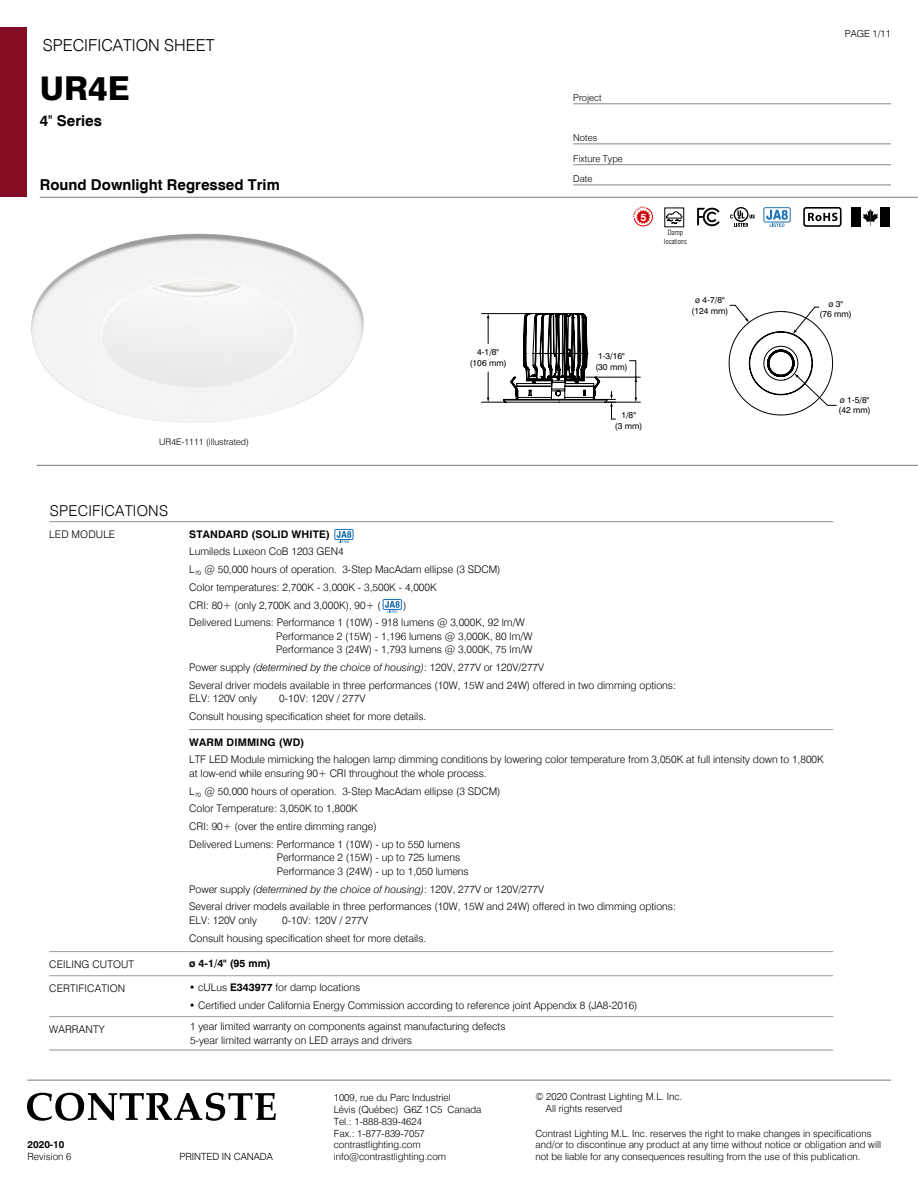
<style>
.page{position:relative;width:918px;height:1188px;background:#fff}
.page>*{position:absolute;margin:0;border:0;box-sizing:border-box;transform-origin:0 0}
.t1{font:800 33px "Swiss 721 BT";color:#000}
.t2{font:300 16.5px "Swiss 721 BT";color:#000}
.t3{font:700 15px "Swiss 721 BT";color:#000}
.t4{font:300 15px "Swiss 721 BT";letter-spacing:.015em;color:#000}
.t5{font:700 10.65px "Swiss 721 BT";color:#fff}
.t6{font:300 10.5px/17.7px "Swiss 721 BT";color:#000}
.t7{font:700 10.5px "Swiss 721 BT";letter-spacing:.015em;color:#000}
.t8{font:300 9.9px/11.9px "Swiss 721 BT";color:#000}
.t9{font:700 9.9px "Swiss 721 BT";color:#000}
.t10{font:300 9.75px "Swiss 721 BT";color:#000}
.t11{font:300 9.45px/20.2px "Swiss 721 BT";color:#000}
.t12{font:300 9px "Swiss 721 BT";color:#000}
.t13{font:8.55px/10.4px "Swiss 721 BT";color:#000;text-align:center}
.t14{font:300 condensed 7.2px/8.6px "Swiss 721 BT";letter-spacing:-.005em;color:#000;text-align:center}
.s1{font-family:"Arial Narrow";font-weight:400}
.s2{font-style:italic}
.s3{font-weight:700}
</style>
<div class="page">
<div style="left:0;top:27px;width:27px;height:170px;background:#870d27"></div>
<hr style="left:40px;top:197px;width:878px;height:1px;background:#878787">
<hr style="left:573px;top:104px;width:318px;height:1px;background:#878787">
<hr style="left:573px;top:144px;width:318px;height:1px;background:#878787">
<hr style="left:573px;top:164px;width:318px;height:1px;background:#878787">
<hr style="left:573px;top:185px;width:318px;height:1px;background:#878787">
<hr style="left:27px;top:1080px;width:864px;height:1px;background:#878787">
<svg style="left:27px;top:1093px;width:249px;height:28px"></svg>
<svg style="left:666px;top:211px;width:16px;height:5px"></svg>
<div style="left:880px;top:207px;width:10px;height:20px;background:#000"></div>
<div style="left:851px;top:207px;width:10px;height:20px;background:#000"></div>
<svg style="left:863px;top:209px;width:15px;height:17px"></svg>
<svg style="left:734px;top:207px;width:15px;height:15px"></svg>
<svg style="left:735px;top:208px;width:12px;height:13px"></svg>
<svg style="left:730px;top:210px;width:25px;height:6px"></svg>
<div style="left:763px;top:207px;width:28px;height:15px;border:1px solid #1d71b8;border-radius:2px"></div>
<svg style="left:766px;top:210px;width:22px;height:6px"></svg>
<div style="left:803px;top:207px;width:39px;height:20px;border:2px solid #000;border-radius:2px"></div>
<svg style="left:808px;top:213px;width:30px;height:8px"></svg>
<svg style="left:697px;top:207px;width:23px;height:9px"></svg>
<hr style="left:49px;top:521px;width:140px;height:1px;background:#9d9d9c">
<hr style="left:189px;top:521px;width:644px;height:1px;background:#9d9d9c">
<hr style="left:49px;top:951px;width:140px;height:1px;background:#9d9d9c">
<hr style="left:49px;top:975px;width:140px;height:1px;background:#9d9d9c">
<hr style="left:49px;top:1016px;width:140px;height:1px;background:#9d9d9c">
<hr style="left:189px;top:729px;width:644px;height:1px;background:#9d9d9c">
<hr style="left:189px;top:951px;width:644px;height:1px;background:#9d9d9c">
<hr style="left:189px;top:975px;width:644px;height:1px;background:#9d9d9c">
<hr style="left:189px;top:1016px;width:644px;height:1px;background:#9d9d9c">
<hr style="left:49px;top:1049px;width:140px;height:2px;background:#9d9d9c">
<hr style="left:189px;top:1049px;width:644px;height:2px;background:#9d9d9c">
<svg style="left:481px;top:216px;width:352px;height:199px"></svg>
<hr style="left:37px;top:465px;width:881px;height:1px;background:#878787">
<div style="left:383px;top:599px;width:19px;height:11px;border:1px solid #1d71b8"></div>
<svg style="left:385px;top:601px;width:15px;height:12px"></svg>
<div style="left:335px;top:529px;width:18px;height:11px;border:1px solid #1d71b8"></div>
<svg style="left:337px;top:531px;width:14px;height:12px"></svg>
<img style="left:31px;top:233px;width:333px;height:190px">
<svg style="left:633px;top:207px;width:20px;height:19px"></svg>
<h2 class="t2" style="left:43px;top:35px;width:173px">SPECIFICATION SHEET</h2>
<h1 class="t1" style="left:40px;top:68px;width:92px">UR4E</h1>
<h3 class="t3" style="left:40px;top:112px;width:64px">4<span class="s1">"</span> Series</h3>
<h3 class="t3" style="left:40px;top:175px;width:242px">Round Downlight Regressed Trim</h3>
<p class="t12" style="left:159px;top:436px;width:91px">UR4E-1111 (illustrated)</p>
<h3 class="t4" style="left:50px;top:502px;width:120px">SPECIFICATIONS</h3>
<p class="t10" style="left:845px;top:28px;width:48px">PAGE 1/11</p>
<p class="t11" style="left:573px;top:87px;width:30px">Project</p>
<p class="t11" style="left:573px;top:127px;width:26px">Notes</p>
<p class="t11" style="left:573px;top:148px;width:51px">Fixture Type<br>Date</p>
<p class="t5" style="left:640px;top:210px;width:8px">5</p>
<p class="t14" style="left:664px;top:228px;width:25px">Damp locations</p>
<p class="t13" style="left:470px;top:347px;width:39px">4-1/8" (106 mm)</p>
<p class="t13" style="left:595px;top:351px;width:34px">1-3/16" (30 mm)</p>
<p class="t13" style="left:615px;top:410px;width:29px">1/8"<br>(3 mm)</p>
<p class="t13" style="left:691px;top:295px;width:39px">ø 4-7/8" (124 mm)</p>
<p class="t13" style="left:820px;top:298px;width:34px">ø 3"<br>(76 mm)</p>
<p class="t13" style="left:838px;top:394px;width:34px;text-align:left">ø 1-5/8" (42 mm)</p>
<p class="t6" style="left:49px;top:525px;width:68px">LED MODULE</p>
<p class="t7" style="left:189px;top:528px;width:142px">STANDARD (SOLID WHITE)</p>
<p class="t6" style="left:189px;top:543px;width:313px">Lumileds Luxeon CoB 1203 GEN4<br>L<sub>70</sub> @ 50,000 hours of operation. 3-Step MacAdam ellipse (3 SDCM)<br>Color temperatures: 2,700K - 3,000K - 3,500K - 4,000K<br>CRI: 80+ (only 2,700K and 3,000K), 90+ (</p>
<p class="t6" style="left:189px;top:596px;width:337px;text-indent:214px">)<br>Delivered Lumens: Performance 1 (10W) - 918 lumens @ 3,000K, 92 lm/W</p>
<p class="t6" style="left:276px;top:629px;width:258px;line-height:13.5px">Performance 2 (15W) - 1,196 lumens @ 3,000K, 80 lm/W<br>Performance 3 (24W) - 1,793 lumens @ 3,000K, 75 lm/W</p>
<p class="t6" style="left:189px;top:659px;width:488px">Power supply <span class="s2">(determined by the choice of housing)</span>: 120V, 277V or 120V/277V<br>Several driver models available in three performances (10W, 15W and 24W) offered in two dimming options:</p>
<p class="t6" style="left:189px;top:690px;width:69px">ELV: 120V only</p>
<p class="t6" style="left:189px;top:690px;width:239px;text-indent:90px">0-10V: 120V / 277V<br>Consult housing specification sheet for more details.</p>
<p class="t7" style="left:189px;top:736px;width:117px">WARM DIMMING (WD)</p>
<p class="t6" style="left:189px;top:753px;width:636px;line-height:13.5px">LTF LED Module mimicking the halogen lamp dimming conditions by lowering color temperature from 3,050K at full intensity down to 1,800K at low-end while ensuring 90+ CRI throughout the whole process.</p>
<p class="t6" style="left:189px;top:782px;width:313px">L<sub>70</sub> @ 50,000 hours of operation. 3-Step MacAdam ellipse (3 SDCM)<br>Color Temperature: 3,050K to 1,800K<br>CRI: 90+ (over the entire dimming range)<br>Delivered Lumens: Performance 1 (10W) - up to 550 lumens</p>
<p class="t6" style="left:277px;top:851px;width:194px;line-height:13.5px">Performance 2 (15W) - up to 725 lumens<br>Performance 3 (24W) - up to 1,050 lumens</p>
<p class="t6" style="left:189px;top:880px;width:488px">Power supply <span class="s2">(determined by the choice of housing)</span>: 120V, 277V or 120V/277V<br>Several driver models available in three performances (10W, 15W and 24W) offered in two dimming options:</p>
<p class="t6" style="left:189px;top:911px;width:69px">ELV: 120V only</p>
<p class="t6" style="left:189px;top:911px;width:239px;text-indent:93px">0-10V: 120V / 277V<br>Consult housing specification sheet for more details.</p>
<p class="t6" style="left:49px;top:955px;width:86px">CEILING CUTOUT</p>
<p class="t7" style="left:189px;top:957px;width:83px">ø 4-1/4" (95 mm)</p>
<p class="t6" style="left:49px;top:979px;width:77px">CERTIFICATION</p>
<p class="t6" style="left:189px;top:978px;width:172px">• cULus <span class="s3">E343977</span> for damp locations</p>
<p class="t6" style="left:189px;top:996px;width:450px">• Certified under California Energy Commission according to reference joint Appendix 8 (JA8-2016)</p>
<p class="t6" style="left:49px;top:1020px;width:57px">WARRANTY</p>
<p class="t6" style="left:190px;top:1020px;width:317px;line-height:13.5px">1 year limited warranty on components against manufacturing defects<br>5-year limited warranty on LED arrays and drivers</p>
<p class="t9" style="left:28px;top:1139px;width:38px">2020-10</p>
<p class="t8" style="left:28px;top:1151px;width:45px">Revision 6</p>
<p class="t8" style="left:179px;top:1151px;width:95px">PRINTED IN CANADA</p>
<p class="t8" style="left:334px;top:1091px;width:149px">1009, rue du Parc Industriel<br>Lévis (Québec) G6Z 1C5 Canada<br>Tel.: 1-888-839-4624<br>Fax.: 1-877-839-7057 contrastlighting.com info@contrastlighting.com</p>
<p class="t8" style="left:546px;top:1090px;width:138px;text-indent:-11px">© 2020 Contrast Lighting M.L. Inc.<br>All rights reserved</p>
<p class="t8" style="left:535px;top:1127px;width:347px">Contrast Lighting M.L. Inc. reserves the right to make changes in specifications and/or to discontinue any product at any time without notice or obligation and will not be liable for any consequences resulting from the use of this publication.</p>
</div>
